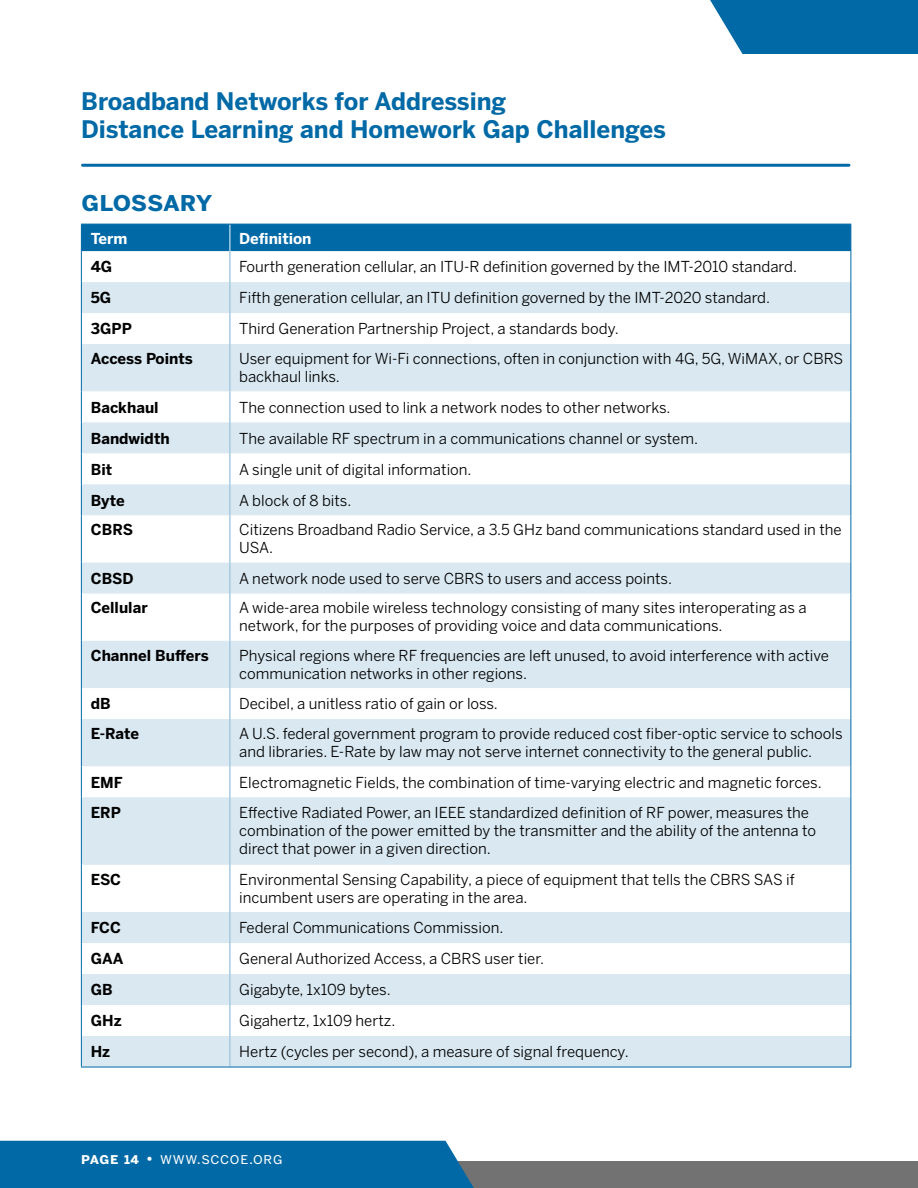
<style>
.page{position:relative;width:918px;height:1188px;background:#fff}
.page>*{position:absolute;margin:0;border:0;box-sizing:border-box;transform-origin:0 0}
.t1{font:27px "Benton Sans Bold SC";letter-spacing:-.01em;color:#0069a6}
.t2{font:700 24px/28.8px "Benton Sans";color:#0069a6}
.t3{font:15px/18px "Benton Sans";color:#000}
.t4{font:700 15px "Benton Sans";color:#000}
.t5{font:15px "Benton Sans Regular SC";letter-spacing:.045em;color:#fff}
.t6{font:700 15px "Benton Sans";color:#fff}
.s1{font-family:"Benton Sans Bold SC"}
</style>
<div class="page">
<div style="left:0;top:1161px;width:918px;height:27px;background:#727273"></div>
<div style="left:0;top:1141px;width:474px;height:47px;background:#0069a6"></div>
<svg style="left:710px;top:0;width:208px;height:54px;background:#1475ad"></svg>
<hr style="left:82px;top:164px;width:767px;height:3px;background:#0069a6">
<svg style="left:82px;top:282px;width:768px;height:109px;fill:#d9e8f1"></svg>
<div style="left:82px;top:422px;width:768px;height:31px;background:#d9e8f1"></div>
<svg style="left:82px;top:484px;width:768px;height:583px;fill:#d9e8f1"></svg>
<hr style="left:229px;top:251px;width:2px;height:31px;background:#a6cae0">
<hr style="left:229px;top:282px;width:2px;height:31px;background:#a6cae0">
<hr style="left:229px;top:313px;width:2px;height:31px;background:#a6cae0">
<hr style="left:229px;top:344px;width:2px;height:47px;background:#a6cae0">
<hr style="left:229px;top:391px;width:2px;height:31px;background:#a6cae0">
<hr style="left:229px;top:422px;width:2px;height:31px;background:#a6cae0">
<hr style="left:229px;top:453px;width:2px;height:31px;background:#a6cae0">
<hr style="left:229px;top:484px;width:2px;height:31px;background:#a6cae0">
<hr style="left:229px;top:515px;width:2px;height:48px;background:#a6cae0">
<hr style="left:229px;top:563px;width:2px;height:31px;background:#a6cae0">
<hr style="left:229px;top:594px;width:2px;height:47px;background:#a6cae0">
<hr style="left:229px;top:641px;width:2px;height:47px;background:#a6cae0">
<hr style="left:229px;top:688px;width:2px;height:31px;background:#a6cae0">
<hr style="left:229px;top:719px;width:2px;height:47px;background:#a6cae0">
<hr style="left:229px;top:766px;width:2px;height:31px;background:#a6cae0">
<hr style="left:229px;top:797px;width:2px;height:68px;background:#a6cae0">
<hr style="left:229px;top:865px;width:2px;height:47px;background:#a6cae0">
<hr style="left:229px;top:912px;width:2px;height:31px;background:#a6cae0">
<hr style="left:229px;top:943px;width:2px;height:31px;background:#a6cae0">
<hr style="left:229px;top:974px;width:2px;height:31px;background:#a6cae0">
<hr style="left:229px;top:1005px;width:2px;height:31px;background:#a6cae0">
<hr style="left:229px;top:1036px;width:2px;height:31px;background:#a6cae0">
<hr style="left:850px;top:251px;width:1px;height:31px;background:#0069a6">
<hr style="left:850px;top:282px;width:1px;height:31px;background:#0069a6">
<hr style="left:850px;top:313px;width:1px;height:31px;background:#0069a6">
<hr style="left:850px;top:344px;width:1px;height:47px;background:#0069a6">
<hr style="left:850px;top:391px;width:1px;height:31px;background:#0069a6">
<hr style="left:850px;top:422px;width:1px;height:31px;background:#0069a6">
<hr style="left:850px;top:453px;width:1px;height:31px;background:#0069a6">
<hr style="left:850px;top:484px;width:1px;height:31px;background:#0069a6">
<hr style="left:850px;top:515px;width:1px;height:48px;background:#0069a6">
<hr style="left:850px;top:563px;width:1px;height:31px;background:#0069a6">
<hr style="left:850px;top:594px;width:1px;height:47px;background:#0069a6">
<hr style="left:850px;top:641px;width:1px;height:47px;background:#0069a6">
<hr style="left:850px;top:688px;width:1px;height:31px;background:#0069a6">
<hr style="left:850px;top:719px;width:1px;height:47px;background:#0069a6">
<hr style="left:850px;top:766px;width:1px;height:31px;background:#0069a6">
<hr style="left:850px;top:797px;width:1px;height:68px;background:#0069a6">
<hr style="left:850px;top:865px;width:1px;height:47px;background:#0069a6">
<hr style="left:850px;top:912px;width:1px;height:31px;background:#0069a6">
<hr style="left:850px;top:943px;width:1px;height:31px;background:#0069a6">
<hr style="left:850px;top:974px;width:1px;height:31px;background:#0069a6">
<hr style="left:850px;top:1005px;width:1px;height:31px;background:#0069a6">
<hr style="left:850px;top:1036px;width:1px;height:31px;background:#0069a6">
<hr style="left:81px;top:1067px;width:149px;height:1px;background:#0069a6">
<hr style="left:230px;top:1067px;width:621px;height:1px;background:#0069a6">
<div style="left:81px;top:224px;width:770px;height:27px;background:#0069a6"></div>
<hr style="left:81px;top:251px;width:1px;height:31px;background:#0069a6">
<hr style="left:81px;top:282px;width:1px;height:31px;background:#0069a6">
<hr style="left:81px;top:313px;width:1px;height:31px;background:#0069a6">
<hr style="left:81px;top:344px;width:1px;height:47px;background:#0069a6">
<hr style="left:81px;top:391px;width:1px;height:31px;background:#0069a6">
<hr style="left:81px;top:422px;width:1px;height:31px;background:#0069a6">
<hr style="left:81px;top:453px;width:1px;height:31px;background:#0069a6">
<hr style="left:81px;top:484px;width:1px;height:31px;background:#0069a6">
<hr style="left:81px;top:515px;width:1px;height:48px;background:#0069a6">
<hr style="left:81px;top:563px;width:1px;height:31px;background:#0069a6">
<hr style="left:81px;top:594px;width:1px;height:47px;background:#0069a6">
<hr style="left:81px;top:641px;width:1px;height:47px;background:#0069a6">
<hr style="left:81px;top:688px;width:1px;height:31px;background:#0069a6">
<hr style="left:81px;top:719px;width:1px;height:47px;background:#0069a6">
<hr style="left:81px;top:766px;width:1px;height:31px;background:#0069a6">
<hr style="left:81px;top:797px;width:1px;height:68px;background:#0069a6">
<hr style="left:81px;top:865px;width:1px;height:47px;background:#0069a6">
<hr style="left:81px;top:912px;width:1px;height:31px;background:#0069a6">
<hr style="left:81px;top:943px;width:1px;height:31px;background:#0069a6">
<hr style="left:81px;top:974px;width:1px;height:31px;background:#0069a6">
<hr style="left:81px;top:1005px;width:1px;height:31px;background:#0069a6">
<hr style="left:81px;top:1036px;width:1px;height:31px;background:#0069a6">
<h2 class="t2" style="left:81px;top:86px;width:587px">Broadband Networks for Addressing<br>Distance Learning and Homework Gap Challenges</h2>
<h1 class="t1" style="left:81px;top:185px;width:133px">GLOSSARY</h1>
<p class="t6" style="left:91px;top:229px;width:38px">Term</p>
<p class="t6" style="left:239px;top:229px;width:74px">Definition</p>
<p class="t4" style="left:91px;top:258px;width:23px">4G</p>
<p class="t3" style="left:239px;top:258px;width:559px">Fourth generation cellular, an ITU-R definition governed by the IMT-2010 standard.</p>
<p class="t4" style="left:91px;top:289px;width:22px">5G</p>
<p class="t3" style="left:239px;top:289px;width:532px">Fifth generation cellular, an ITU definition governed by the IMT-2020 standard.</p>
<p class="t4" style="left:91px;top:320px;width:43px">3GPP</p>
<p class="t3" style="left:239px;top:320px;width:381px">Third Generation Partnership Project, a standards body.</p>
<p class="t4" style="left:91px;top:350px;width:104px">Access Points</p>
<p class="t3" style="left:239px;top:349px;width:606px">User equipment for Wi-Fi connections, often in conjunction with 4G, 5G, WiMAX, or CBRS backhaul links.</p>
<p class="t4" style="left:91px;top:398px;width:69px">Backhaul</p>
<p class="t3" style="left:239px;top:398px;width:433px">The connection used to link a network nodes to other networks.</p>
<p class="t4" style="left:91px;top:429px;width:80px">Bandwidth</p>
<p class="t3" style="left:239px;top:429px;width:460px">The available RF spectrum in a communications channel or system.</p>
<p class="t4" style="left:91px;top:460px;width:23px">Bit</p>
<p class="t3" style="left:239px;top:460px;width:234px">A single unit of digital information.</p>
<p class="t4" style="left:91px;top:491px;width:36px">Byte</p>
<p class="t3" style="left:239px;top:491px;width:114px">A block of 8 bits.</p>
<p class="t4" style="left:91px;top:521px;width:44px">CBRS</p>
<p class="t3" style="left:239px;top:521px;width:604px">Citizens Broadband Radio Service, a 3.5 GHz band communications standard used in the<br>USA.</p>
<p class="t4" style="left:91px;top:570px;width:44px">CBSD</p>
<p class="t3" style="left:239px;top:569px;width:434px">A network node used to serve CBRS to users and access points.</p>
<p class="t4" style="left:91px;top:599px;width:58px">Cellular</p>
<p class="t3" style="left:239px;top:599px;width:569px">A wide-area mobile wireless technology consisting of many sites interoperating as a network, for the purposes of providing voice and data communications.</p>
<p class="t4" style="left:91px;top:646px;width:119px">Channel Buffers</p>
<p class="t3" style="left:239px;top:646px;width:591px">Physical regions where RF frequencies are left unused, to avoid interference with active communication networks in other regions.</p>
<p class="t4" style="left:91px;top:695px;width:22px">dB</p>
<p class="t3" style="left:239px;top:695px;width:260px">Decibel, a unitless ratio of gain or loss.</p>
<p class="t4" style="left:91px;top:725px;width:50px">E-Rate</p>
<p class="t3" style="left:239px;top:724px;width:605px">A U.S. federal government program to provide reduced cost fiber-optic service to schools and libraries. E-Rate by law may not serve internet connectivity to the general public.</p>
<p class="t4" style="left:91px;top:773px;width:33px">EMF</p>
<p class="t3" style="left:239px;top:773px;width:584px">Electromagnetic Fields, the combination of time-varying electric and magnetic forces.</p>
<p class="t4" style="left:91px;top:803px;width:32px">ERP</p>
<p class="t3" style="left:239px;top:803px;width:578px">Effective Radiated Power, an IEEE standardized definition of RF power, measures the combination of the power emitted by the transmitter and the ability of the antenna to direct that power in a given direction.</p>
<p class="t4" style="left:91px;top:870px;width:32px">ESC</p>
<p class="t3" style="left:239px;top:870px;width:557px">Environmental Sensing Capability, a piece of equipment that tells the CBRS SAS if incumbent users are operating in the area.</p>
<p class="t4" style="left:91px;top:919px;width:32px">FCC</p>
<p class="t3" style="left:239px;top:919px;width:266px">Federal Communications Commission.</p>
<p class="t4" style="left:91px;top:950px;width:34px">GAA</p>
<p class="t3" style="left:239px;top:950px;width:306px">General Authorized Access, a CBRS user tier.</p>
<p class="t4" style="left:91px;top:981px;width:24px">GB</p>
<p class="t3" style="left:239px;top:981px;width:153px">Gigabyte, 1x109 bytes.</p>
<p class="t4" style="left:91px;top:1012px;width:32px">GHz</p>
<p class="t3" style="left:239px;top:1012px;width:158px">Gigahertz, 1x109 hertz.</p>
<p class="t4" style="left:91px;top:1043px;width:21px">Hz</p>
<p class="t3" style="left:239px;top:1043px;width:391px">Hertz (cycles per second), a measure of signal frequency.</p>
<p class="t5" style="left:81px;top:1149px;width:203px"><span class="s1">PAGE 14 •</span> www.sccoe.org</p>
</div>
